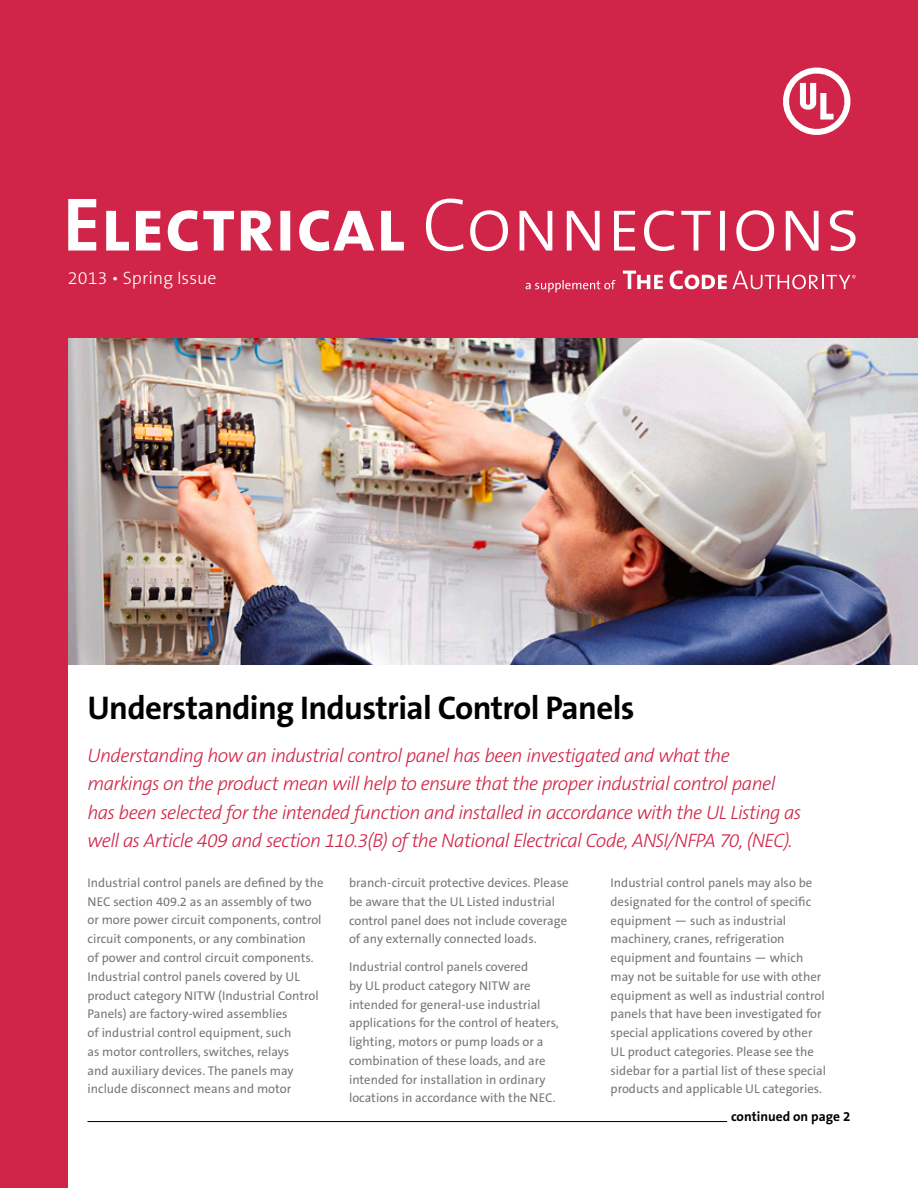
<style>
.page{position:relative;width:918px;height:1188px;background:#fff}
.page>*{position:absolute;margin:0;border:0;box-sizing:border-box;transform-origin:0 0}
.t1{font:700 33px "The Sans B7";letter-spacing:-.02em;color:#000}
.t2{font:italic 300 19.5px/28.5px "The Sans B3";letter-spacing:-.035em;color:#d12449}
.t3{font:300 18px "The Sans B3";color:#fff}
.t4{font:700 13.5px "The Sans B7";color:#000}
.t5{font:12.75px/18.8px "The Sans B5 Plain";color:#76787a}
</style>
<div class="page">
<img style="left:68px;top:338px;width:850px;height:326px">
<div style="left:0;top:0;width:918px;height:338px;background:#d12449"></div>
<div style="left:0;top:0;width:68px;height:1188px;background:#d12449"></div>
<hr style="left:87px;top:1121px;width:640px;height:1px;background:#000">
<svg style="left:783px;top:67px;width:68px;height:68px"></svg>
<svg style="left:68px;top:199px;width:788px;height:52px"></svg>
<svg style="left:526px;top:280px;width:90px;height:12px"></svg>
<svg style="left:623px;top:271px;width:40px;height:18px"></svg>
<svg style="left:670px;top:270px;width:186px;height:19px"></svg>
<h3 class="t3" style="left:68px;top:268px;width:150px">2013 • Spring Issue</h3>
<h1 class="t1" style="left:87px;top:690px;width:549px">Understanding Industrial Control Panels</h1>
<p class="t2" style="left:87px;top:742px;width:715px">Understanding how an industrial control panel has been investigated and what the markings on the product mean will help to ensure that the proper industrial control panel has been selected for the intended function and installed in accordance with the UL Listing as well as Article 409 and section 110.3(B) of the National Electrical Code, ANSI/NFPA 70, (NEC).</p>
<p class="t5" style="left:87px;top:874px;width:238px">Industrial control panels are defined by the NEC section 409.2 as an assembly of two or more power circuit components, control circuit components, or any combination<br>of power and control circuit components.<br>Industrial control panels covered by UL product category NITW (Industrial Control Panels) are factory-wired assemblies<br>of industrial control equipment, such<br>as motor controllers, switches, relays<br>and auxiliary devices. The panels may include disconnect means and motor</p>
<p class="t5" style="left:349px;top:874px;width:221px">branch-circuit protective devices. Please be aware that the UL Listed industrial control panel does not include coverage of any externally connected loads.</p>
<p class="t5" style="left:349px;top:958px;width:211px">Industrial control panels covered<br>by UL product category NITW are intended for general-use industrial applications for the control of heaters, lighting, motors or pump loads or a combination of these loads, and are intended for installation in ordinary locations in accordance with the NEC.</p>
<p class="t5" style="left:611px;top:874px;width:217px">Industrial control panels may also be designated for the control of specific equipment — such as industrial machinery, cranes, refrigeration equipment and fountains — which may not be suitable for use with other equipment as well as industrial control panels that have been investigated for special applications covered by other UL product categories. Please see the sidebar for a partial list of these special products and applicable UL categories.</p>
<p class="t4" style="left:731px;top:1109px;width:121px">continued on page 2</p>
</div>
